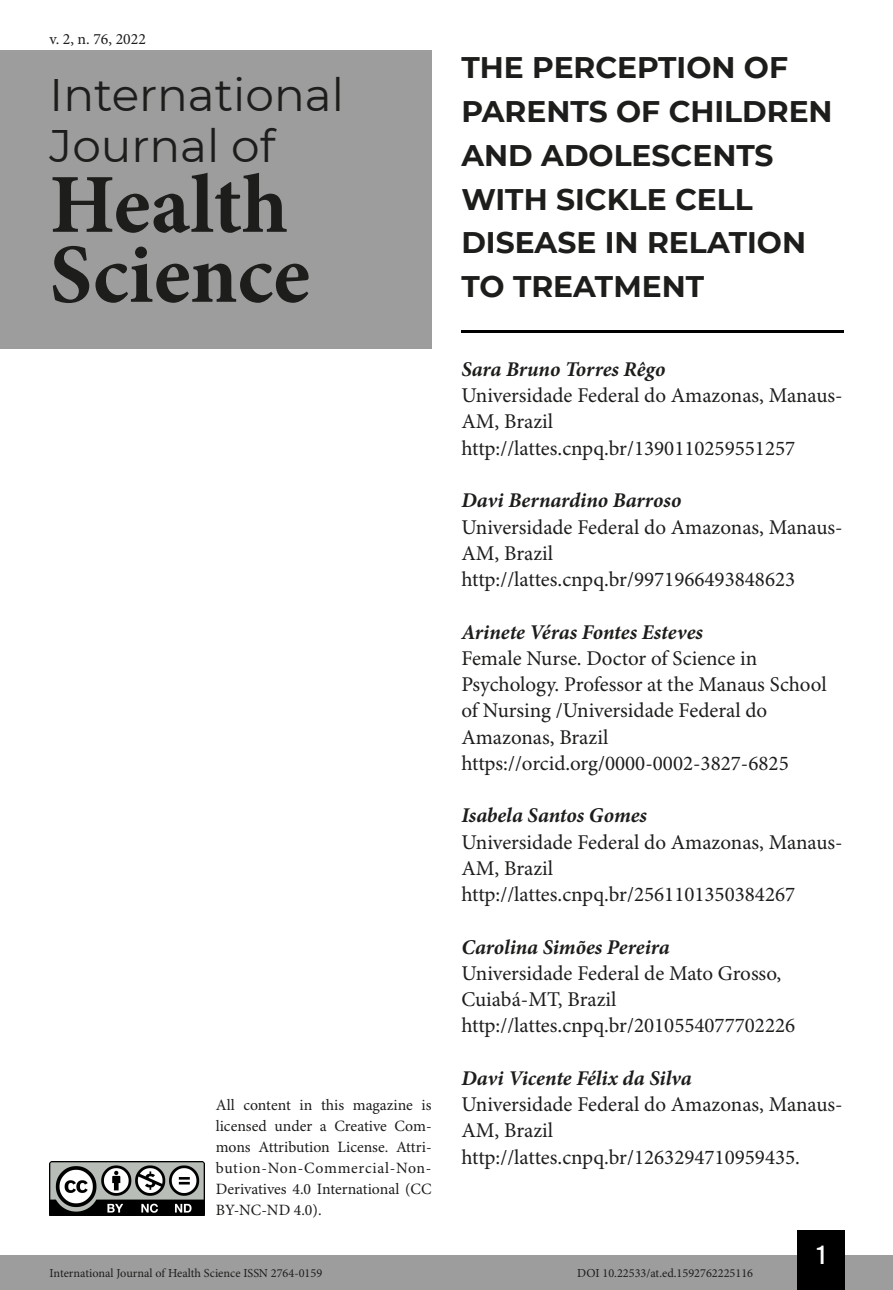
<style>
.page{position:relative;width:893px;height:1290px;background:#fff}
.page>*{position:absolute;margin:0;border:0;box-sizing:border-box;transform-origin:0 0}
.t1{font:700 84px/70px "Minion Pro";color:#1d1d1b}
.t2{font:45.5px/50.8px "Montserrat";color:#1d1d1b}
.t3{font:700 29.75px/43.8px "Montserrat";color:#1d1d1b}
.t4{font:26.25px "Bebas Kai";color:#fff}
.t5{font:21px/26.2px "Minion Pro";color:#1d1d1b}
.t6{font:italic 700 21px "Minion Pro";letter-spacing:-.005em;color:#1d1d1b}
.t7{font:15.75px/21px "Minion Pro";color:#1d1d1b;text-align:justify}
.t8{font:12.25px "Minion Pro";color:#1d1d1b}
</style>
<div class="page">
<div style="left:0;top:1255px;width:893px;height:35px;background:#9d9d9d"></div>
<div style="left:797px;top:1230px;width:48px;height:60px;background:#000"></div>
<img style="left:50px;top:1161px;width:154px;height:54px">
<div style="left:0;top:50px;width:432px;height:298px;background:#9d9d9d"></div>
<hr style="left:461px;top:330px;width:382px;height:2px;background:#000">
<p class="t7" style="left:50px;top:29px;width:98px">v. 2, n. 76, 2022</p>
<h2 class="t2" style="left:50px;top:68px;width:296px">International<br>Journal of</h2>
<h1 class="t1" style="left:50px;top:169px;width:262px">Health<br>Science</h1>
<p class="t7" style="left:216px;top:1095px;width:217px">All content in this magazine is licensed under a Creative Com&shy;mons Attribution License. Attri&shy;bution-Non-Commercial-Non-Derivatives 4.0 International (CC BY-NC-ND 4.0).</p>
<h3 class="t3" style="left:461px;top:44px;width:373px">THE PERCEPTION OF<br>PARENTS OF CHILDREN<br>AND ADOLESCENTS<br>WITH SICKLE CELL<br>DISEASE IN RELATION<br>TO TREATMENT</h3>
<p class="t6" style="left:461px;top:354px;width:206px">Sara Bruno Torres Rêgo</p>
<p class="t5" style="left:461px;top:383px;width:383px">Universidade Federal do Amazonas, Manaus-<br>AM, Brazil http://lattes.cnpq.br/1390110259551257</p>
<p class="t6" style="left:461px;top:485px;width:221px">Davi Bernardino Barroso</p>
<p class="t5" style="left:461px;top:514px;width:383px">Universidade Federal do Amazonas, Manaus-<br>AM, Brazil http://lattes.cnpq.br/9971966493848623</p>
<p class="t6" style="left:461px;top:617px;width:243px">Arinete Véras Fontes Esteves</p>
<p class="t5" style="left:461px;top:646px;width:367px">Female Nurse. Doctor of Science in Psychology. Professor at the Manaus School of Nursing /Universidade Federal do Amazonas, Brazil https://orcid.org/0000-0002-3827-6825</p>
<p class="t6" style="left:461px;top:800px;width:187px">Isabela Santos Gomes</p>
<p class="t5" style="left:461px;top:829px;width:383px">Universidade Federal do Amazonas, Manaus-<br>AM, Brazil http://lattes.cnpq.br/2561101350384267</p>
<p class="t6" style="left:461px;top:932px;width:210px">Carolina Simões Pereira</p>
<p class="t5" style="left:461px;top:961px;width:335px">Universidade Federal de Mato Grosso,<br>Cuiabá-MT, Brazil http://lattes.cnpq.br/2010554077702226</p>
<p class="t6" style="left:461px;top:1063px;width:232px">Davi Vicente Félix da Silva</p>
<p class="t5" style="left:461px;top:1092px;width:383px">Universidade Federal do Amazonas, Manaus-<br>AM, Brazil http://lattes.cnpq.br/1263294710959435.</p>
<p class="t4" style="left:817px;top:1241px;width:10px">1</p>
<p class="t8" style="left:50px;top:1266px;width:274px">International Journal of Health Science ISSN 2764-0159</p>
<p class="t8" style="left:577px;top:1266px;width:177px">DOI 10.22533/at.ed.1592762225116</p>
</div>
